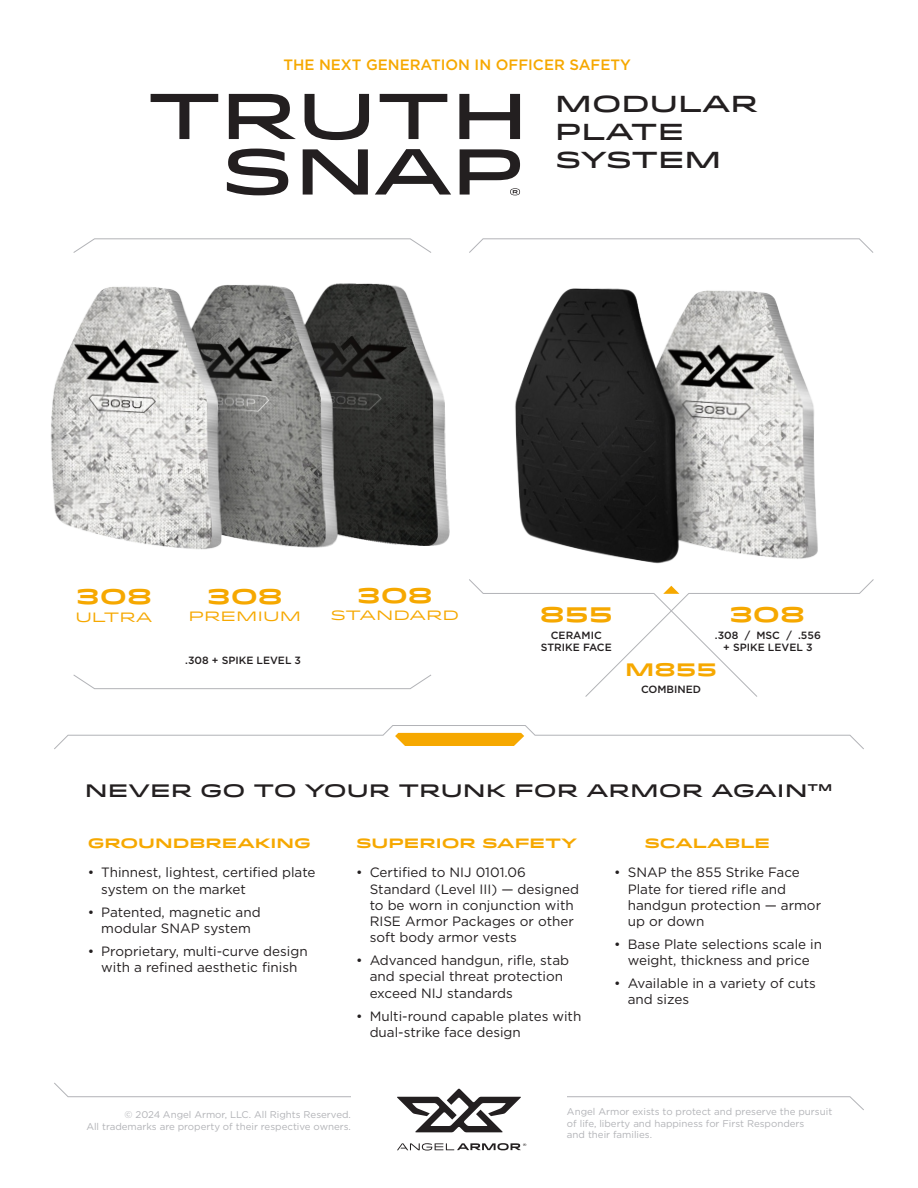
<style>
.page{position:relative;width:918px;height:1188px;background:#fff}
.page>*{position:absolute;margin:0;border:0;box-sizing:border-box;transform-origin:0 0}
.t1{font:500 23.1px/27.8px "Idlewild";color:#231f20}
.t2{font:700 21px "Idlewild";color:#f6a800}
.t3{font:500 18px "Idlewild";color:#231f20}
.t4{font:700 18px "Idlewild";color:#f6a800}
.t5{font:500 15px "Gotham";color:#f6a800}
.t6{font:13.5px/16.2px "Gotham";color:#231f20}
.t7{font:700 13.5px "Idlewild";color:#f6a800}
.t8{font:13.5px "Idlewild";color:#f6a800}
.t9{font:500 10.5px/12px "Gotham";color:#231f20;text-align:center}
.t10{font:9.75px/11.7px "Gotham";color:#b2b3b7;text-align:right}
</style>
<div class="page">
<svg style="left:397px;top:1089px;width:124px;height:43px"></svg>
<svg style="left:397px;top:1143px;width:129px;height:8px"></svg>
<svg style="left:54px;top:1082px;width:297px;height:15px"></svg>
<svg style="left:567px;top:1096px;width:297px;height:14px"></svg>
<svg style="left:83px;top:238px;width:339px;height:8px"></svg>
<svg style="left:469px;top:238px;width:405px;height:15px"></svg>
<svg style="left:54px;top:725px;width:810px;height:24px"></svg>
<img style="left:51px;top:246px;width:399px;height:304px">
<img style="left:485px;top:246px;width:366px;height:318px">
<svg style="left:469px;top:579px;width:405px;height:118px"></svg>
<svg style="left:73px;top:674px;width:358px;height:15px"></svg>
<svg style="left:151px;top:94px;width:369px;height:46px"></svg>
<svg style="left:227px;top:149px;width:293px;height:46px"></svg>
<p class="t5" style="left:283px;top:54px;width:349px">THE NEXT GENERATION IN OFFICER SAFETY</p>
<p class="t1" style="left:555px;top:89px;width:205px">MODULAR<br>PLATE<br>SYSTEM</p>
<p class="t2" style="left:76px;top:581px;width:78px">308</p>
<p class="t8" style="left:75px;top:607px;width:79px">ULTRA</p>
<p class="t2" style="left:207px;top:581px;width:78px">308</p>
<p class="t8" style="left:189px;top:606px;width:114px">PREMIUM</p>
<p class="t9" style="left:185px;top:654px;width:117px">.308 + SPIKE LEVEL 3</p>
<p class="t2" style="left:357px;top:579px;width:78px">308</p>
<p class="t8" style="left:331px;top:605px;width:130px">STANDARD</p>
<p class="t2" style="left:729px;top:599px;width:78px">308</p>
<p class="t9" style="left:715px;top:630px;width:108px">.308 / MSC / .556 + SPIKE LEVEL 3</p>
<p class="t2" style="left:540px;top:599px;width:74px">855</p>
<p class="t9" style="left:541px;top:630px;width:72px">CERAMIC<br>STRIKE FACE</p>
<p class="t4" style="left:625px;top:656px;width:93px">M855</p>
<p class="t9" style="left:641px;top:683px;width:62px">COMBINED</p>
<p class="t3" style="left:85px;top:777px;width:750px">NEVER GO TO YOUR TRUNK FOR ARMOR AGAIN™</p>
<p class="t7" style="left:88px;top:833px;width:225px">GROUNDBREAKING</p>
<p class="t6" style="left:101px;top:864px;width:216px;text-indent:-14px">• Thinnest, lightest, certified plate system on the market</p>
<p class="t6" style="left:88px;top:903px;width:175px;text-align:center">• Patented, magnetic and modular SNAP system</p>
<p class="t6" style="left:88px;top:943px;width:221px;text-align:center">• Proprietary, multi-curve design with a refined aesthetic finish</p>
<p class="t7" style="left:356px;top:833px;width:222px">SUPERIOR SAFETY</p>
<p class="t6" style="left:370px;top:864px;width:211px;text-indent:-14px">• Certified to NIJ 0101.06<br>Standard (Level III) — designed to be worn in conjunction with<br>RISE Armor Packages or other soft body armor vests</p>
<p class="t6" style="left:370px;top:952px;width:201px;text-indent:-14px">• Advanced handgun, rifle, stab and special threat protection exceed NIJ standards</p>
<p class="t6" style="left:370px;top:1007px;width:213px;text-indent:-14px">• Multi-round capable plates with dual-strike face design</p>
<p class="t7" style="left:645px;top:833px;width:127px">SCALABLE</p>
<p class="t6" style="left:628px;top:864px;width:195px;text-indent:-14px">• SNAP the 855 Strike Face<br>Plate for tiered rifle and handgun protection — armor up or down</p>
<p class="t6" style="left:614px;top:936px;width:209px;text-align:center">• Base Plate selections scale in weight, thickness and price</p>
<p class="t6" style="left:628px;top:975px;width:190px;text-indent:-14px">• Available in a variety of cuts and sizes</p>
<p class="t10" style="left:86px;top:1109px;width:266px">© 2023 Angel Armor, LLC. All Rights Reserved.<br>All trademarks are property of their respective owners.</p>
<p class="t10" style="left:567px;top:1106px;width:267px;text-align:left">Angel Armor exists to protect and preserve the pursuit of life, liberty and happiness for First Responders<br>and their families.</p>
<p class="t10" style="left:154px;top:1109px;width:8px">4</p>
</div>
